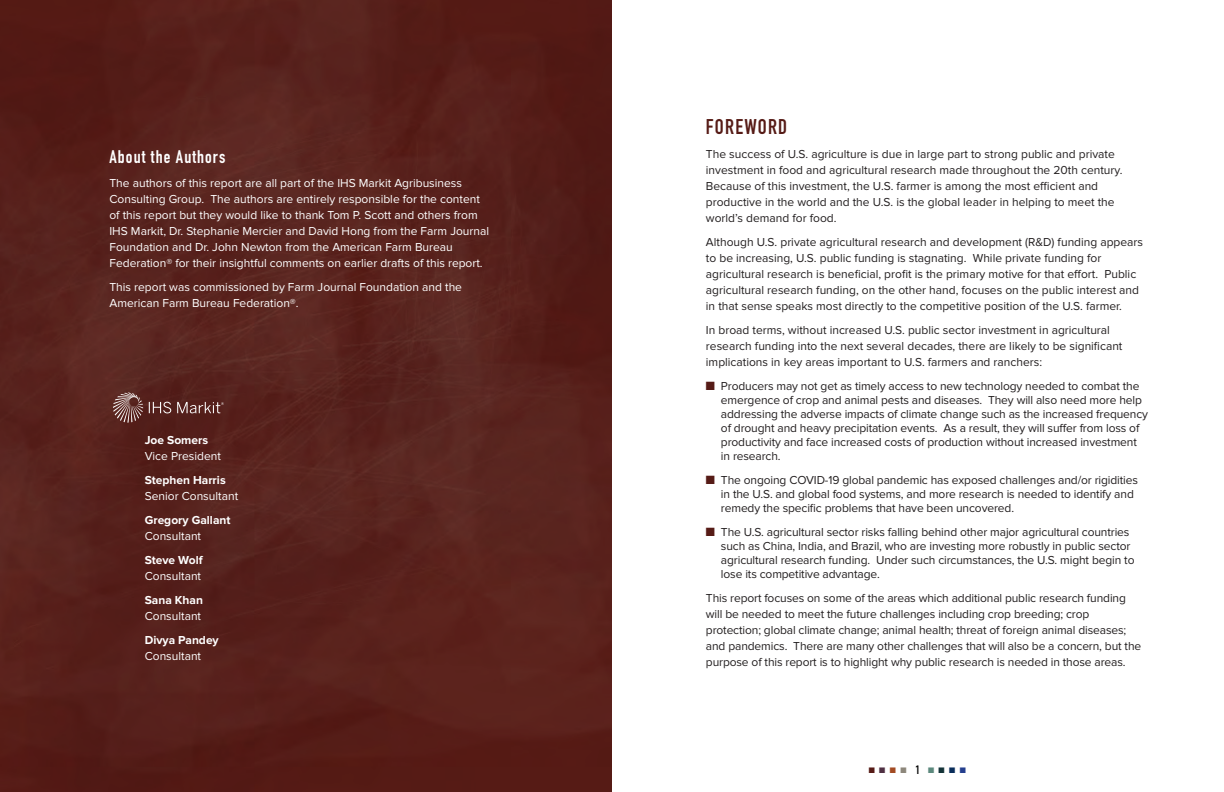
<style>
.page{position:relative;width:1224px;height:792px;background:#fff}
.page>*{position:absolute;margin:0;border:0;box-sizing:border-box;transform-origin:0 0}
.t1{font:700 21px "DIN Condensed";letter-spacing:.06em;color:#561b16}
.t2{font:700 18px "DIN Condensed";letter-spacing:.06em;color:#fff}
.t3{font:12px/16px "Proxima Nova";letter-spacing:-.01em;color:#231f20}
.t4{font:12px/16px "Proxima Nova";color:#fff}
.t5{font:700 12px "Proxima Nova";color:#fff}
.t6{font:700 12px "DIN Condensed";color:#000}
.s1{color:#561b16}
.s2{color:#4f3043}
.s3{color:#a34b23}
.s4{color:#8d877b}
.s5{color:#5c897d}
.s6{color:#143338}
.s7{color:#092d5a}
.s8{color:#253f8e}
</style>
<div class="page">
<img style="left:0;top:0;width:612px;height:792px">
<svg style="left:113px;top:393px;width:30px;height:30px"></svg>
<svg style="left:149px;top:402px;width:22px;height:11px"></svg>
<svg style="left:177px;top:402px;width:47px;height:11px"></svg>
<h2 class="t2" style="left:109px;top:145px;width:117px">About the Authors</h2>
<p class="t4" style="left:109px;top:175px;width:381px">The authors of this report are all part of the IHS Markit Agribusiness Consulting Group. The authors are entirely responsible for the content of this report but they would like to thank Tom P. Scott and others from IHS Markit, Dr. Stephanie Mercier and David Hong from the Farm Journal Foundation and Dr. John Newton from the American Farm Bureau Federation® for their insightful comments on earlier drafts of this report.</p>
<p class="t4" style="left:109px;top:279px;width:354px">This report was commissioned by Farm Journal Foundation and the<br>American Farm Bureau Federation®.</p>
<p class="t5" style="left:145px;top:433px;width:65px">Joe Somers</p>
<p class="t4" style="left:145px;top:448px;width:78px">Vice President</p>
<p class="t5" style="left:145px;top:473px;width:83px">Stephen Harris</p>
<p class="t4" style="left:145px;top:488px;width:95px">Senior Consultant</p>
<p class="t5" style="left:145px;top:513px;width:87px">Gregory Gallant</p>
<p class="t4" style="left:145px;top:528px;width:58px">Consultant</p>
<p class="t5" style="left:145px;top:553px;width:59px">Steve Wolf</p>
<p class="t4" style="left:145px;top:568px;width:58px">Consultant</p>
<p class="t5" style="left:145px;top:593px;width:60px">Sana Khan</p>
<p class="t4" style="left:145px;top:608px;width:58px">Consultant</p>
<p class="t5" style="left:145px;top:633px;width:76px">Divya Pandey</p>
<p class="t4" style="left:145px;top:648px;width:58px">Consultant</p>
<h1 class="t1" style="left:706px;top:112px;width:83px">FOREWORD</h1>
<p class="t3" style="left:706px;top:146px;width:418px">The success of U.S. agriculture is due in large part to strong public and private investment in food and agricultural research made throughout the 20th century.<br>Because of this investment, the U.S. farmer is among the most efficient and productive in the world and the U.S. is the global leader in helping to meet the world’s demand for food.</p>
<p class="t3" style="left:706px;top:234px;width:439px">Although U.S. private agricultural research and development (R&amp;D) funding appears to be increasing, U.S. public funding is stagnating. While private funding for agricultural research is beneficial, profit is the primary motive for that effort. Public agricultural research funding, on the other hand, focuses on the public interest and in that sense speaks most directly to the competitive position of the U.S. farmer.</p>
<p class="t3" style="left:706px;top:322px;width:418px">In broad terms, without increased U.S. public sector investment in agricultural research funding into the next several decades, there are likely to be significant implications in key areas important to U.S. farmers and ranchers:</p>
<p class="t3" style="left:721px;top:379px;width:429px;line-height:14px;text-indent:-15px"><span class="s1">■</span> Producers may not get as timely access to new technology needed to combat the emergence of crop and animal pests and diseases. They will also need more help addressing the adverse impacts of climate change such as the increased frequency of drought and heavy precipitation events. As a result, they will suffer from loss of productivity and face increased costs of production without increased investment in research.</p>
<p class="t3" style="left:721px;top:473px;width:419px;line-height:14px;text-indent:-15px"><span class="s1">■</span> The ongoing COVID-19 global pandemic has exposed challenges and/or rigidities in the U.S. and global food systems, and more research is needed to identify and remedy the specific problems that have been uncovered.</p>
<p class="t3" style="left:721px;top:525px;width:415px;line-height:14px;text-indent:-15px"><span class="s1">■</span> The U.S. agricultural sector risks falling behind other major agricultural countries such as China, India, and Brazil, who are investing more robustly in public sector agricultural research funding. Under such circumstances, the U.S. might begin to lose its competitive advantage.</p>
<p class="t3" style="left:706px;top:590px;width:437px">This report focuses on some of the areas which additional public research funding will be needed to meet the future challenges including crop breeding; crop protection; global climate change; animal health; threat of foreign animal diseases; and pandemics. There are many other challenges that will also be a concern, but the purpose of this report is to highlight why public research is needed in those areas.</p>
<p class="t6" style="left:869px;top:762px;width:98px"><span class="s1">■</span> <span class="s2">■</span> <span class="s3">■</span> <span class="s4">■</span> 1 <span class="s5">■</span> <span class="s6">■</span> <span class="s7">■</span> <span class="s8">■</span></p>
</div>
